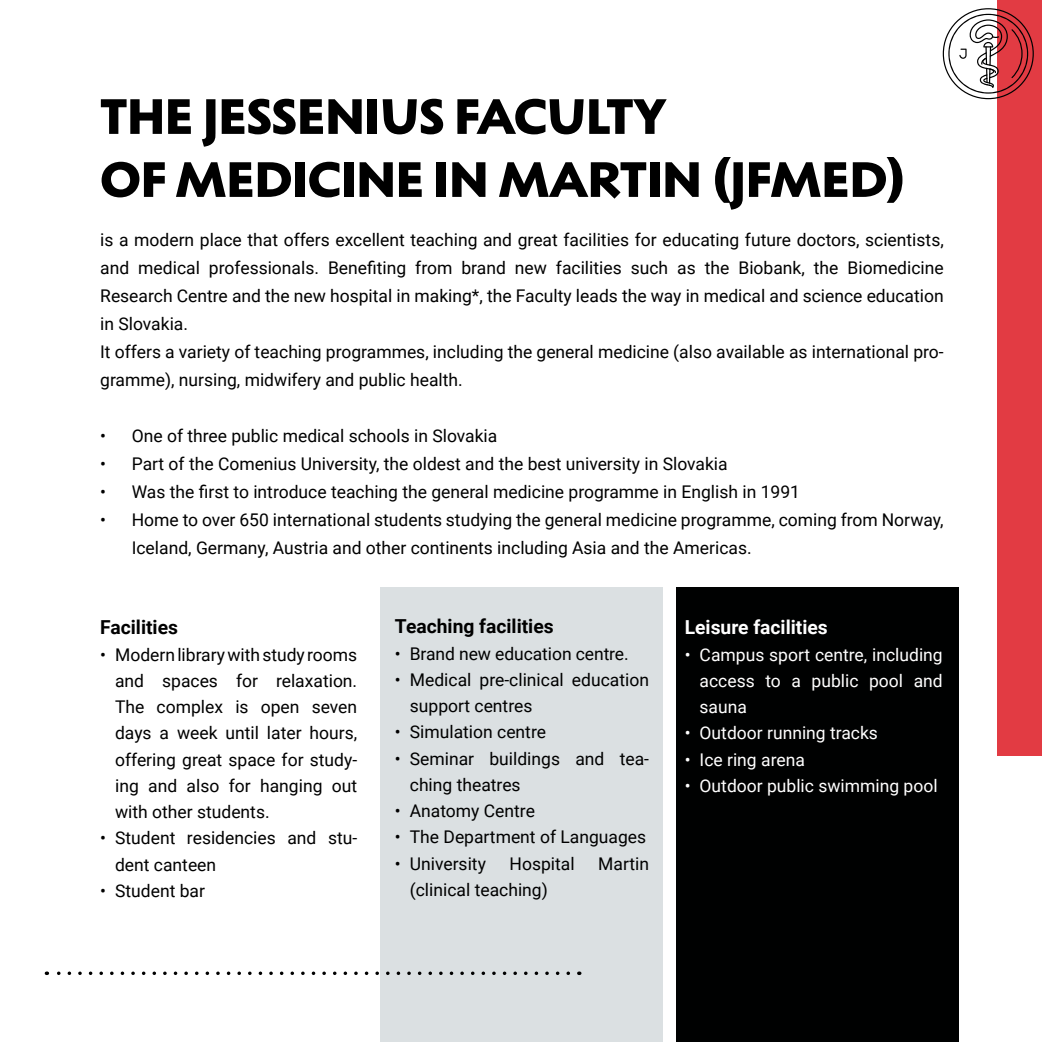
<style>
.page{position:relative;width:1042px;height:1042px;background:#fff}
.page>*{position:absolute;margin:0;border:0;box-sizing:border-box;transform-origin:0 0}
.t1{font:800 52.5px/63px "UK Sans";color:#000}
.t2{font:700 19.25px "Roboto";color:#000}
.t3{font:700 19.25px "Roboto";color:#fff}
.t4{font:17.5px/26.2px "Roboto";color:#000}
.t5{font:17.5px/26.2px "Roboto";color:#fff;text-align:justify}
</style>
<div class="page">
<div style="left:380px;top:588px;width:283px;height:454px;background:#dbe0e2"></div>
<div style="left:676px;top:588px;width:283px;height:454px;background:#000101"></div>
<div style="left:997px;top:0;width:45px;height:755px;background:#e23b43"></div>
<svg style="left:943px;top:8px;width:91px;height:91px"></svg>
<svg style="left:46px;top:971px;width:522px;height:4px"></svg>
<h1 class="t1" style="left:100px;top:85px;width:807px">THE JESSENIUS FACULTY<br>OF MEDICINE IN MARTIN (JFMED)</h1>
<p class="t4" style="left:100px;top:225px;width:845px;line-height:28px">is a modern place that offers excellent teaching and great facilities for educating future doctors, scientists, and medical professionals. Benefiting from brand new facilities such as the Biobank, the Biomedicine Research Centre and the new hospital in making*, the Faculty leads the way in medical and science education in Slovakia.<br>It offers a variety of teaching programmes, including the general medicine (also available as international pro&shy;gramme), nursing, midwifery and public health.</p>
<p class="t4" style="left:100px;top:422px;width:399px">• One of three public medical schools in Slovakia</p>
<p class="t4" style="left:100px;top:450px;width:629px">• Part of the Comenius University, the oldest and the best university in Slovakia</p>
<p class="t4" style="left:100px;top:478px;width:701px">• Was the first to introduce teaching the general medicine programme in English in 1991</p>
<p class="t4" style="left:132px;top:505px;width:813px;line-height:28px;text-indent:-31px">• Home to over 650 international students studying the general medicine programme, coming from Norway,<br>Iceland, Germany, Austria and other continents including Asia and the Americas.</p>
<p class="t2" style="left:100px;top:614px;width:79px">Facilities</p>
<p class="t4" style="left:115px;top:640px;width:244px;text-align:justify;text-indent:-15px">• Modern library with study rooms and spaces for relaxation.<br>The complex is open seven days a week until later hours, offering great space for study&shy;ing and also for hanging out with other students.</p>
<p class="t4" style="left:115px;top:824px;width:244px;text-indent:-15px">• Student residencies and stu&shy;dent canteen</p>
<p class="t4" style="left:100px;top:877px;width:106px">• Student bar</p>
<p class="t2" style="left:395px;top:613px;width:160px">Teaching facilities</p>
<p class="t4" style="left:395px;top:639px;width:235px">• Brand new education centre.</p>
<p class="t4" style="left:410px;top:666px;width:241px;text-indent:-15px">• Medical pre-clinical education support centres</p>
<p class="t4" style="left:395px;top:718px;width:153px">• Simulation centre</p>
<p class="t4" style="left:410px;top:744px;width:241px;text-indent:-15px">• Seminar buildings and tea&shy;ching theatres</p>
<p class="t4" style="left:395px;top:797px;width:142px">• Anatomy Centre</p>
<p class="t4" style="left:395px;top:823px;width:253px">• The Department of Languages</p>
<p class="t4" style="left:395px;top:849px;width:92px">• University</p>
<p class="t4" style="left:509px;top:849px;width:67px">Hospital</p>
<p class="t4" style="left:598px;top:849px;width:52px">Martin</p>
<p class="t4" style="left:410px;top:876px;width:139px">(clinical teaching)</p>
<p class="t3" style="left:685px;top:614px;width:145px">Leisure facilities</p>
<p class="t5" style="left:699px;top:640px;width:245px;text-indent:-15px">• Campus sport centre, including access to a public pool and sauna</p>
<p class="t5" style="left:685px;top:719px;width:195px">• Outdoor running tracks</p>
<p class="t5" style="left:685px;top:745px;width:122px">• Ice ring arena</p>
<p class="t5" style="left:685px;top:772px;width:254px">• Outdoor public swimming pool</p>
</div>
